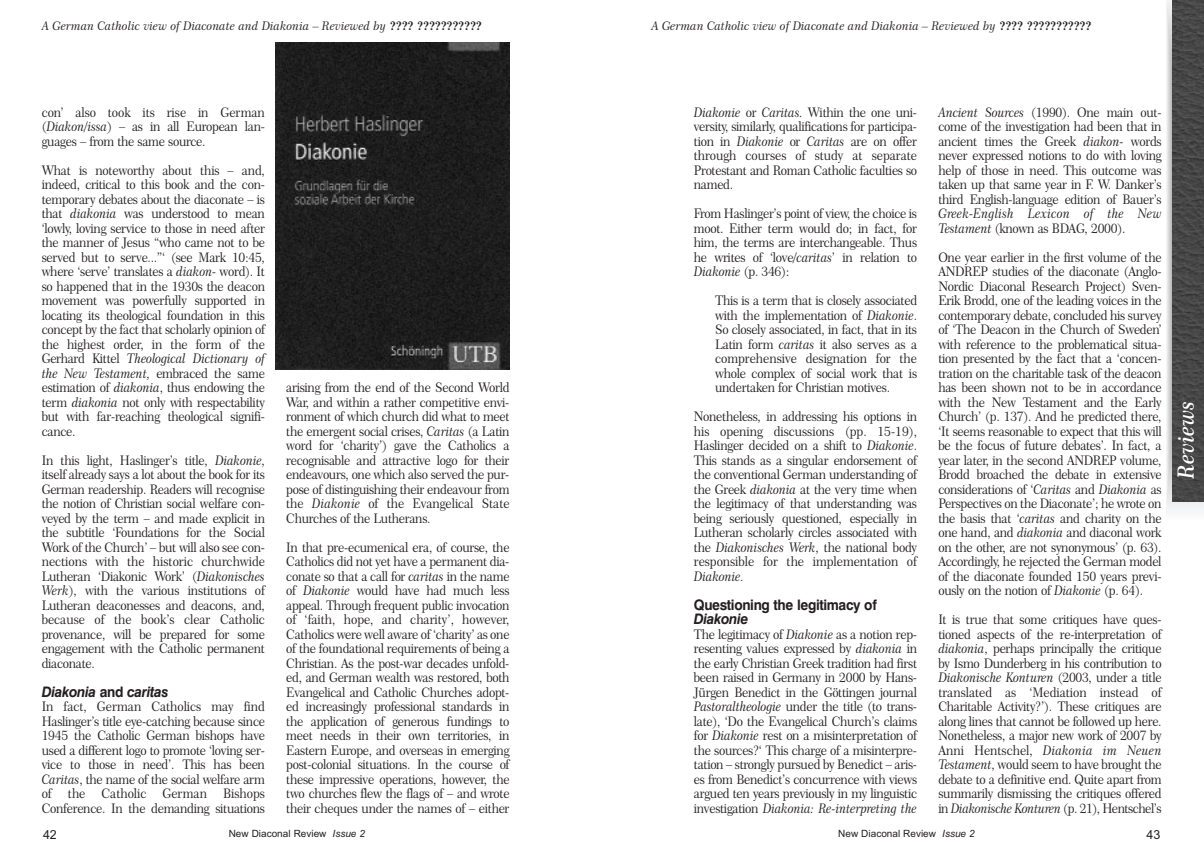
<style>
.page{position:relative;width:1204px;height:850px;background:#fff}
.page>*{position:absolute;margin:0;border:0;box-sizing:border-box;transform-origin:0 0}
.t1{font:22.5px "Century 751 BT Semi Bold Italic B";color:#fff;scale:.93 1}
.t2{font:italic 700 14.5px "Swiss 721 BT";letter-spacing:-.025em;color:#231f20;scale:.95 1}
.t3{font:700 14.5px "Swiss 721 BT";letter-spacing:-.025em;color:#231f20;scale:.95 1}
.t4{font:13.25px/14.5px "Century 751 BT Roman No 2 B";letter-spacing:-.025em;color:#231f20;text-align:justify;scale:.93 1}
.t5{font:13.25px/14.5px "Century 751 BT No 2 Italic B";letter-spacing:-.025em;color:#231f20;scale:.93 1}
.t6{font:13.25px "Century 751 BT No 2 Italic B";letter-spacing:-.005em;color:#231f20;scale:.93 1}
.t7{font:12.5px "Arial";color:#231f20}
.t8{font:12px "Century 751 BT No 2 Italic B";letter-spacing:-.015em;color:#231f20}
.t9{font:10px "Arial";color:#231f20}
.s1{font-family:"Century 751 BT Bold Italic B"}
.s2{font-family:"Century 751 BT No 2 Italic B"}
.s3{font-family:"Century 751 BT Roman No 2 B"}
.s4{font-style:normal}
.s5{font-style:italic}
</style>
<div class="page">
<svg style="left:275px;top:0;width:929px;height:510px"></svg>
<p class="t8" style="left:42px;top:22px;width:442px">A German Catholic view of Diaconate and Diakonia – Reviewed by <span class="s1">???? ???????????</span></p>
<p class="t4" style="left:42px;top:106px;width:242px">con’ also took its rise in German (<span class="s2">Diakon</span>/<span class="s2">issa</span>) – as in all European lan&shy;guages – from the same source.</p>
<p class="t4" style="left:42px;top:164px;width:242px">What is noteworthy about this – and, indeed, critical to this book and the con&shy;temporary debates about the diaconate – is that <span class="s2">diakonia</span> was understood to mean ‘lowly, loving service to those in need after the manner of Jesus “who came not to be served but to serve...”‘ (see Mark 10:45, where ‘serve’ translates a <span class="s2">diakon-</span> word). It so happened that in the 1930s the deacon movement was powerfully supported in locating its theological foundation in this concept by the fact that scholarly opinion of the highest order, in the form of the</p>
<p class="t5" style="left:42px;top:353px;width:242px"><span class="s3">Gerhard Kittel</span> Theological Dictionary of the New Testament, <span class="s3">embraced the same</span></p>
<p class="t4" style="left:42px;top:382px;width:242px">estimation of <span class="s2">diakonia</span>, thus endowing the term <span class="s2">diakonia</span> not only with respectability but with far-reaching theological signifi&shy;cance.</p>
<p class="t4" style="left:42px;top:454px;width:242px">In this light, Haslinger’s title, <span class="s2">Diakonie</span>, itself already says a lot about the book for its German readership. Readers will recognise the notion of Christian social welfare con&shy;veyed by the term – and made explicit in the subtitle ‘Foundations for the Social Work of the Church’ – but will also see con&shy;nections with the historic churchwide Lutheran ‘Diakonic Work’ (<span class="s2">Diakonisches Werk</span>), with the various institutions of Lutheran deaconesses and deacons, and, because of the book’s clear Catholic provenance, will be prepared for some engagement with the Catholic permanent diaconate.</p>
<p class="t2" style="left:42px;top:687px;width:135px">Diakonia <span class="s4">and</span> caritas</p>
<p class="t4" style="left:42px;top:701px;width:242px">In fact, German Catholics may find Haslinger’s title eye-catching because since 1945 the Catholic German bishops have used a different logo to promote ‘loving ser&shy;vice to those in need’. This has been <span class="s2">Caritas</span>, the name of the social welfare arm of the Catholic German Bishops Conference. In the demanding situations</p>
<p class="t4" style="left:286px;top:382px;width:242px">arising from the end of the Second World War, and within a rather competitive envi&shy;ronment of which church did what to meet the emergent social crises, <span class="s2">Caritas</span> (a Latin word for ‘charity’) gave the Catholics a recognisable and attractive logo for their endeavours, one which also served the pur&shy;pose of distinguishing their endeavour from the <span class="s2">Diakonie</span> of the Evangelical State Churches of the Lutherans.</p>
<p class="t4" style="left:286px;top:541px;width:242px">In that pre-ecumenical era, of course, the Catholics did not yet have a permanent dia&shy;conate so that a call for <span class="s2">caritas</span> in the name of <span class="s2">Diakonie</span> would have had much less appeal. Through frequent public invocation of ‘faith, hope, and charity’, however, Catholics were well aware of ‘charity’ as one of the foundational requirements of being a Christian. As the post-war decades unfold&shy;ed, and German wealth was restored, both Evangelical and Catholic Churches adopt&shy;ed increasingly professional standards in the application of generous fundings to meet needs in their own territories, in Eastern Europe, and overseas in emerging post-colonial situations. In the course of these impressive operations, however, the two churches flew the flags of – and wrote their cheques under the names of – either</p>
<p class="t7" style="left:43px;top:830px;width:15px">42</p>
<p class="t9" style="left:229px;top:830px;width:138px">New Diaconal Review <span class="s5">Issue 2</span></p>
<p class="t8" style="left:651px;top:22px;width:442px">A German Catholic view of Diaconate and Diakonia – Reviewed by <span class="s1">???? ???????????</span></p>
<p class="t4" style="left:694px;top:106px;width:242px"><span class="s2">Diakonie</span> or <span class="s2">Caritas.</span> Within the one uni&shy;versity, similarly, qualifications for participa&shy;tion in <span class="s2">Diakonie</span> or <span class="s2">Caritas</span> are on offer through courses of study at separate Protestant and Roman Catholic faculties so named.</p>
<p class="t4" style="left:694px;top:208px;width:242px">From Haslinger’s point of view, the choice is moot. Either term would do; in fact, for him, the terms are interchangeable. Thus he writes of ‘love/<span class="s2">caritas</span>’ in relation to</p>
<p class="t5" style="left:694px;top:266px;width:104px">Diakonie <span class="s3">(p. 346):</span></p>
<p class="t4" style="left:715px;top:295px;width:219px">This is a term that is closely associated with the implementation of <span class="s2">Diakonie</span>.<br>So closely associated, in fact, that in its Latin form <span class="s2">caritas</span> it also serves as a comprehensive designation for the whole complex of social work that is undertaken for Christian motives.</p>
<p class="t4" style="left:694px;top:411px;width:242px">Nonetheless, in addressing his options in his opening discussions (pp. 15-19), Haslinger decided on a shift to <span class="s2">Diakonie</span>.<br>This stands as a singular endorsement of the conventional German understanding of the Greek <span class="s2">diakonia</span> at the very time when the legitimacy of that understanding was being seriously questioned, especially in Lutheran scholarly circles associated with the <span class="s2">Diakonisches Werk</span>, the national body responsible for the implementation of</p>
<p class="t5" style="left:694px;top:570px;width:55px">Diakonie.</p>
<p class="t3" style="left:694px;top:600px;width:194px">Questioning the legitimacy of</p>
<p class="t2" style="left:694px;top:614px;width:59px">Diakonie</p>
<p class="t4" style="left:694px;top:628px;width:242px">The legitimacy of <span class="s2">Diakonie</span> as a notion rep&shy;resenting values expressed by <span class="s2">diakonia</span> in the early Christian Greek tradition had first been raised in Germany in 2000 by Hans-Jürgen Benedict in the Göttingen journal <span class="s2">Pastoraltheologie</span> under the title (to trans&shy;late), ‘Do the Evangelical Church’s claims for <span class="s2">Diakonie</span> rest on a misinterpretation of the sources?‘ This charge of a misinterpre&shy;tation – strongly pursued by Benedict – aris&shy;es from Benedict’s concurrence with views argued ten years previously in my linguistic</p>
<p class="t5" style="left:694px;top:802px;width:241px"><span class="s3">investigation</span> Diakonia: Re-interpreting the</p>
<p class="t4" style="left:938px;top:106px;width:242px"><span class="s2">Ancient Sources</span> (1990). One main out&shy;come of the investigation had been that in ancient times the Greek <span class="s2">diakon-</span> words never expressed notions to do with loving help of those in need. This outcome was taken up that same year in F. W. Danker’s third English-language edition of Bauer’s</p>
<p class="t6" style="left:938px;top:209px;width:242px">Greek-English Lexicon of the New</p>
<p class="t4" style="left:938px;top:215px;width:242px;line-height:29px"><span class="s2">Testament</span> (known as BDAG, 2000).<br>One year earlier in the first volume of the</p>
<p class="t4" style="left:938px;top:266px;width:242px">ANDREP studies of the diaconate (Anglo-Nordic Diaconal Research Project) Sven-Erik Brodd, one of the leading voices in the contemporary debate, concluded his survey of ‘The Deacon in the Church of Sweden’ with reference to the problematical situa&shy;tion presented by the fact that a ‘concen&shy;tration on the charitable task of the deacon has been shown not to be in accordance with the New Testament and the Early Church’ (p. 137). And he predicted there, ‘It seems reasonable to expect that this will be the focus of future debates’. In fact, a year later, in the second ANDREP volume, Brodd broached the debate in extensive considerations of ‘<span class="s2">Caritas</span> and <span class="s2">Diakonia</span> as Perspectives on the Diaconate’; he wrote on the basis that ‘<span class="s2">caritas</span> and charity on the one hand, and <span class="s2">diakonia</span> and diaconal work on the other, are not synonymous’ (p. 63).<br>Accordingly, he rejected the German model of the diaconate founded 150 years previ&shy;ously on the notion of <span class="s2">Diakonie</span> (p. 64).</p>
<p class="t4" style="left:938px;top:614px;width:241px">It is true that some critiques have ques&shy;tioned aspects of the re-interpretation of <span class="s2">diakonia</span>, perhaps principally the critique by Ismo Dunderberg in his contribution to</p>
<p class="t5" style="left:938px;top:672px;width:242px">Diakonische Konturen <span class="s3">(2003, under a title</span></p>
<p class="t4" style="left:938px;top:686px;width:242px">translated as ‘Mediation instead of Charitable Activity?’). These critiques are along lines that cannot be followed up here.<br>Nonetheless, a major new work of 2007 by</p>
<p class="t6" style="left:938px;top:745px;width:242px"><span class="s3">Anni Hentschel,</span> Diakonia im Neuen</p>
<p class="t4" style="left:938px;top:759px;width:242px"><span class="s2">Testament</span>, would seem to have brought the debate to a definitive end. Quite apart from summarily dismissing the critiques offered in <span class="s2">Diakonische Konturen</span> (p. 21), Hentschel’s</p>
<p class="t9" style="left:838px;top:830px;width:138px">New Diaconal Review <span class="s5">Issue 2</span></p>
<p class="t7" style="left:1146px;top:830px;width:15px">43</p>
<h1 class="t1" style="left:1177px;top:479px;width:85px;rotate:-90deg">Reviews</h1>
</div>
